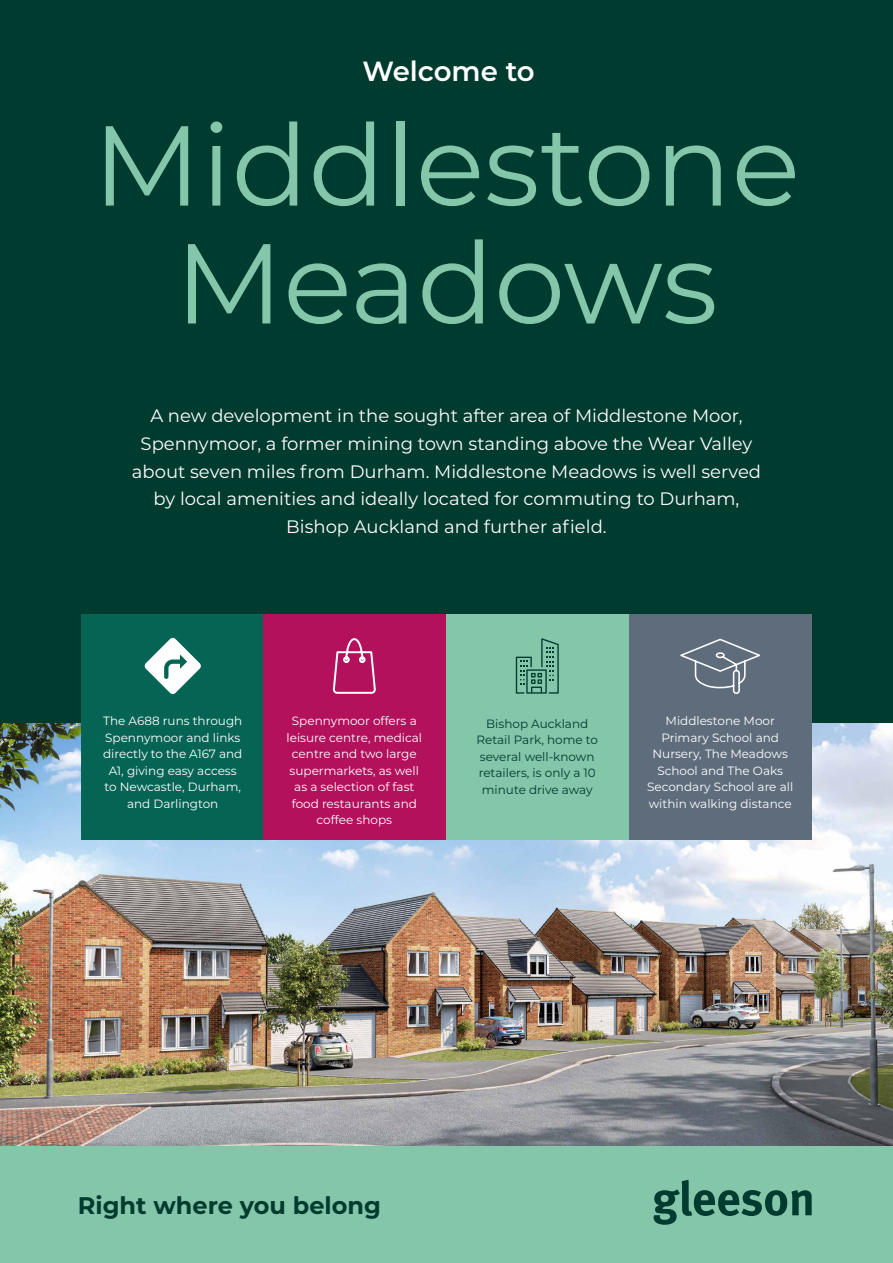
<style>
.page{position:relative;width:893px;height:1263px;background:#fff}
.page>*{position:absolute;margin:0;border:0;box-sizing:border-box;transform-origin:0 0}
.t1{font:113.4px/117.9px "Montserrat";color:#83c6a9;text-align:center}
.t2{font:600 27.75px "Montserrat";color:#fff}
.t3{font:700 24px "Montserrat";color:#003b2f}
.t4{font:18px/27.6px "Montserrat";color:#fff;text-align:center}
.t5{font:12px/16.5px "Montserrat";color:#fff;text-align:center}
.t6{font:12px/16.5px "Montserrat";color:#003b2f;text-align:center}
</style>
<div class="page">
<img style="left:0;top:723px;width:893px;height:423px">
<div style="left:0;top:1146px;width:893px;height:117px;background:#83c6a9"></div>
<div style="left:0;top:0;width:893px;height:723px;background:#003b2f"></div>
<svg style="left:654px;top:1180px;width:158px;height:45px"></svg>
<div style="left:81px;top:614px;width:183px;height:226px;background:#066455"></div>
<div style="left:263px;top:614px;width:183px;height:226px;background:#b3115c"></div>
<div style="left:446px;top:614px;width:183px;height:226px;background:#83c6a9"></div>
<div style="left:629px;top:614px;width:183px;height:226px;background:#5e6c7b"></div>
<svg style="left:333px;top:638px;width:43px;height:56px"></svg>
<svg style="left:144px;top:637px;width:57px;height:57px"></svg>
<svg style="left:516px;top:638px;width:43px;height:56px"></svg>
<svg style="left:680px;top:638px;width:80px;height:56px"></svg>
<h2 class="t2" style="left:363px;top:51px;width:174px">Welcome to</h2>
<h1 class="t1" style="left:93px;top:102px;width:709px">Middlestone<br>Meadows</h1>
<p class="t4" style="left:132px;top:401px;width:631px">A new development in the sought after area of Middlestone Moor, Spennymoor, a former mining town standing above the Wear Valley about seven miles from Durham. Middlestone Meadows is well served by local amenities and ideally located for commuting to Durham, Bishop Auckland and further afield.</p>
<p class="t5" style="left:287px;top:712px;width:137px">Spennymoor offers a leisure centre, medical centre and two large supermarkets, as well as a selection of fast food restaurants and coffee shops</p>
<p class="t5" style="left:647px;top:712px;width:148px">Middlestone Moor<br>Primary School and<br>Nursery, The Meadows<br>School and The Oaks<br>Secondary School are all within walking distance</p>
<p class="t5" style="left:103px;top:712px;width:141px">The A688 runs through<br>Spennymoor and links directly to the A167 and<br>A1, giving easy access to Newcastle, Durham, and Darlington</p>
<p class="t6" style="left:476px;top:715px;width:123px">Bishop Auckland<br>Retail Park, home to several well-known retailers, is only a 10 minute drive away</p>
<h3 class="t3" style="left:78px;top:1188px;width:305px">Right where you belong</h3>
</div>
